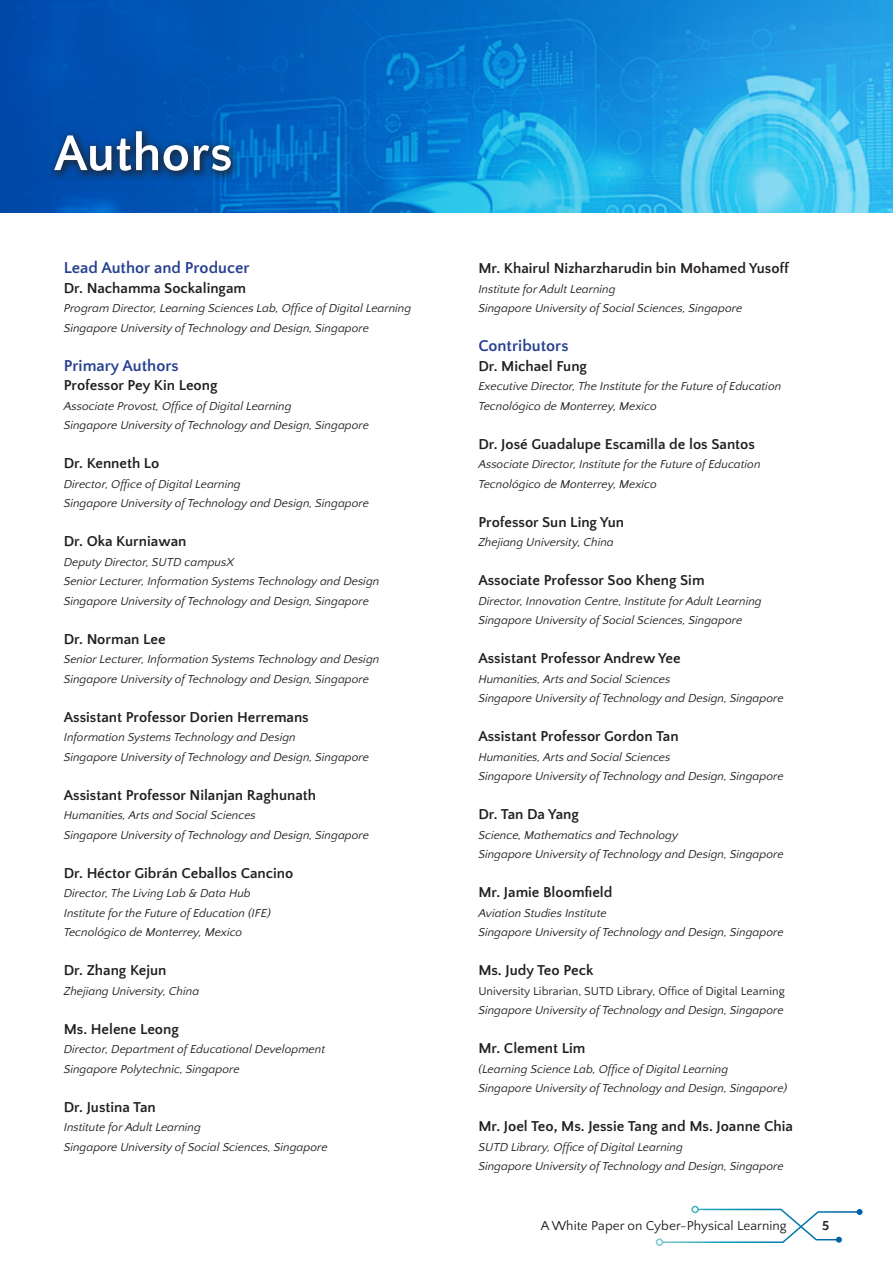
<style>
.page{position:relative;width:893px;height:1263px;background:#fff}
.page>*{position:absolute;margin:0;border:0;box-sizing:border-box;transform-origin:0 0}
._00_PT{font:700 52.5px "Quattrocento Sans";color:#fff}
.t1{font:700 16.5px "Quattrocento Sans";color:#253f8e}
._01_Autor{font:700 15px "Quattrocento Sans";color:#231f20}
.t2{font:13.5px "Quattrocento Sans";color:#231f20}
.t3{font:700 13.5px "Quattrocento Sans";color:#231f20}
._02_Autor_text{font:italic 12px/19.5px "Quattrocento Sans";color:#231f20}
._02_Autor_text-2{font:12px "Quattrocento Sans";color:#231f20}
</style>
<div class="page">
<div style="left:656px;top:1238px;width:7px;height:8px;border:2px solid #fff;border-radius:50%"></div>
<svg style="left:661px;top:1208px;width:202px;height:36px"></svg>
<div style="left:691px;top:1206px;width:8px;height:7px;border:2px solid #fff;border-radius:50%"></div>
<img style="left:0;top:0;width:893px;height:213px">
<div style="left:48px;top:124px;width:194px;height:58px;background:#231f20;opacity:.75"></div>
<p class="_00_PT" style="left:54px;top:126px;width:180px">Authors</p>
<h1 class="t1" style="left:64px;top:259px;width:187px">Lead Author and Producer</h1>
<p class="_01_Autor" style="left:64px;top:280px;width:184px">Dr. Nachamma Sockalingam</p>
<p class="_02_Autor_text" style="left:64px;top:299px;width:349px">Program Director, Learning Sciences Lab, Office of Digital Learning</p>
<p class="_02_Autor_text" style="left:64px;top:318px;width:307px">Singapore University of Technology and Design, Singapore</p>
<h1 class="t1" style="left:64px;top:356px;width:117px">Primary Authors</h1>
<p class="_01_Autor" style="left:64px;top:377px;width:155px">Professor Pey Kin Leong</p>
<p class="_02_Autor_text" style="left:64px;top:396px;width:229px">Associate Provost, Office of Digital Learning</p>
<p class="_02_Autor_text" style="left:64px;top:416px;width:307px">Singapore University of Technology and Design, Singapore</p>
<p class="_01_Autor" style="left:64px;top:455px;width:97px">Dr. Kenneth Lo</p>
<p class="_02_Autor_text" style="left:64px;top:474px;width:179px">Director, Office of Digital Learning</p>
<p class="_02_Autor_text" style="left:64px;top:494px;width:307px">Singapore University of Technology and Design, Singapore</p>
<p class="_01_Autor" style="left:64px;top:533px;width:124px">Dr. Oka Kurniawan</p>
<p class="_02_Autor_text" style="left:64px;top:552px;width:172px">Deputy Director, SUTD campusX</p>
<p class="_02_Autor_text" style="left:64px;top:572px;width:317px">Senior Lecturer, Information Systems Technology and Design</p>
<p class="_02_Autor_text" style="left:64px;top:591px;width:307px">Singapore University of Technology and Design, Singapore</p>
<p class="_01_Autor" style="left:64px;top:631px;width:103px">Dr. Norman Lee</p>
<p class="_02_Autor_text" style="left:64px;top:650px;width:317px">Senior Lecturer, Information Systems Technology and Design</p>
<p class="_02_Autor_text" style="left:64px;top:669px;width:307px">Singapore University of Technology and Design, Singapore</p>
<p class="_01_Autor" style="left:64px;top:709px;width:246px">Assistant Professor Dorien Herremans</p>
<p class="_02_Autor_text" style="left:64px;top:728px;width:233px">Information Systems Technology and Design</p>
<p class="_02_Autor_text" style="left:64px;top:747px;width:307px">Singapore University of Technology and Design, Singapore</p>
<p class="_01_Autor" style="left:64px;top:787px;width:254px">Assistant Professor Nilanjan Raghunath</p>
<p class="_02_Autor_text" style="left:64px;top:806px;width:194px">Humanities, Arts and Social Sciences</p>
<p class="_02_Autor_text" style="left:64px;top:825px;width:307px">Singapore University of Technology and Design, Singapore</p>
<p class="_01_Autor" style="left:64px;top:865px;width:231px">Dr. Héctor Gibrán Ceballos Cancino</p>
<p class="_02_Autor_text" style="left:64px;top:884px;width:189px">Director, The Living Lab &amp; Data Hub</p>
<p class="_02_Autor_text" style="left:64px;top:903px;width:208px">Institute for the Future of Education (IFE)</p>
<p class="_02_Autor_text" style="left:64px;top:923px;width:180px">Tecnológico de Monterrey, Mexico</p>
<p class="_01_Autor" style="left:64px;top:962px;width:104px">Dr. Zhang Kejun</p>
<p class="_02_Autor_text" style="left:64px;top:981px;width:137px">Zhejiang University, China</p>
<p class="_01_Autor" style="left:64px;top:1021px;width:117px">Ms. Helene Leong</p>
<p class="_02_Autor_text" style="left:64px;top:1040px;width:263px">Director, Department of Educational Development</p>
<p class="_02_Autor_text" style="left:64px;top:1059px;width:177px">Singapore Polytechnic, Singapore</p>
<p class="_01_Autor" style="left:64px;top:1099px;width:94px">Dr. Justina Tan</p>
<p class="_02_Autor_text" style="left:64px;top:1118px;width:139px">Institute for Adult Learning</p>
<p class="_02_Autor_text" style="left:64px;top:1137px;width:265px">Singapore University of Social Sciences, Singapore</p>
<p class="_01_Autor" style="left:478px;top:260px;width:312px">Mr. Khairul Nizharzharudin bin Mohamed Yusoff</p>
<p class="_02_Autor_text" style="left:478px;top:279px;width:139px">Institute for Adult Learning</p>
<p class="_02_Autor_text" style="left:478px;top:299px;width:265px">Singapore University of Social Sciences, Singapore</p>
<h1 class="t1" style="left:478px;top:337px;width:92px">Contributors</h1>
<p class="_01_Autor" style="left:478px;top:358px;width:110px">Dr. Michael Fung</p>
<p class="_02_Autor_text" style="left:478px;top:377px;width:304px">Executive Director, The Institute for the Future of Education</p>
<p class="_02_Autor_text" style="left:478px;top:396px;width:180px">Tecnológico de Monterrey, Mexico</p>
<p class="_01_Autor" style="left:478px;top:436px;width:278px">Dr. José Guadalupe Escamilla de los Santos</p>
<p class="_02_Autor_text" style="left:478px;top:455px;width:284px">Associate Director, Institute for the Future of Education<br>Tecnológico de Monterrey, Mexico</p>
<p class="_01_Autor" style="left:478px;top:514px;width:147px">Professor Sun Ling Yun</p>
<p class="_02_Autor_text" style="left:478px;top:533px;width:137px">Zhejiang University, China</p>
<p class="_01_Autor" style="left:478px;top:572px;width:228px">Associate Professor Soo Kheng Sim</p>
<p class="_02_Autor_text" style="left:478px;top:591px;width:285px">Director, Innovation Centre, Institute for Adult Learning</p>
<p class="_02_Autor_text" style="left:478px;top:611px;width:265px">Singapore University of Social Sciences, Singapore</p>
<p class="_01_Autor" style="left:478px;top:650px;width:204px">Assistant Professor Andrew Yee</p>
<p class="_02_Autor_text" style="left:478px;top:669px;width:194px">Humanities, Arts and Social Sciences</p>
<p class="_02_Autor_text" style="left:478px;top:689px;width:307px">Singapore University of Technology and Design, Singapore</p>
<p class="_01_Autor" style="left:478px;top:728px;width:202px">Assistant Professor Gordon Tan</p>
<p class="_02_Autor_text" style="left:478px;top:747px;width:194px">Humanities, Arts and Social Sciences</p>
<p class="_02_Autor_text" style="left:478px;top:767px;width:307px">Singapore University of Technology and Design, Singapore</p>
<p class="_01_Autor" style="left:478px;top:806px;width:102px">Dr. Tan Da Yang</p>
<p class="_02_Autor_text" style="left:478px;top:825px;width:201px">Science, Mathematics and Technology</p>
<p class="_02_Autor_text" style="left:478px;top:845px;width:307px">Singapore University of Technology and Design, Singapore</p>
<p class="_01_Autor" style="left:478px;top:884px;width:136px">Mr. Jamie Bloomfield</p>
<p class="_02_Autor_text" style="left:478px;top:903px;width:130px">Aviation Studies Institute</p>
<p class="_02_Autor_text" style="left:478px;top:923px;width:307px">Singapore University of Technology and Design, Singapore</p>
<p class="_01_Autor" style="left:478px;top:962px;width:117px">Ms. Judy Teo Peck</p>
<p class="_02_Autor_text-2" style="left:478px;top:984px;width:308px">University Librarian, SUTD Library, Office of Digital Learning</p>
<p class="_02_Autor_text" style="left:478px;top:1001px;width:307px">Singapore University of Technology and Design, Singapore</p>
<p class="_01_Autor" style="left:478px;top:1040px;width:109px">Mr. Clement Lim</p>
<p class="_02_Autor_text" style="left:478px;top:1059px;width:251px">(Learning Science Lab, Office of Digital Learning</p>
<p class="_02_Autor_text" style="left:478px;top:1079px;width:310px">Singapore University of Technology and Design, Singapore)</p>
<p class="_01_Autor" style="left:478px;top:1118px;width:316px">Mr. Joel Teo, Ms. Jessie Tang and Ms. Joanne Chia</p>
<p class="_02_Autor_text" style="left:478px;top:1137px;width:206px">SUTD Library, Office of Digital Learning</p>
<p class="_02_Autor_text" style="left:478px;top:1157px;width:307px">Singapore University of Technology and Design, Singapore</p>
<p class="t2" style="left:541px;top:1218px;width:247px">A White Paper on Cyber-Physical Learning</p>
<p class="t3" style="left:822px;top:1218px;width:9px">5</p>
</div>
